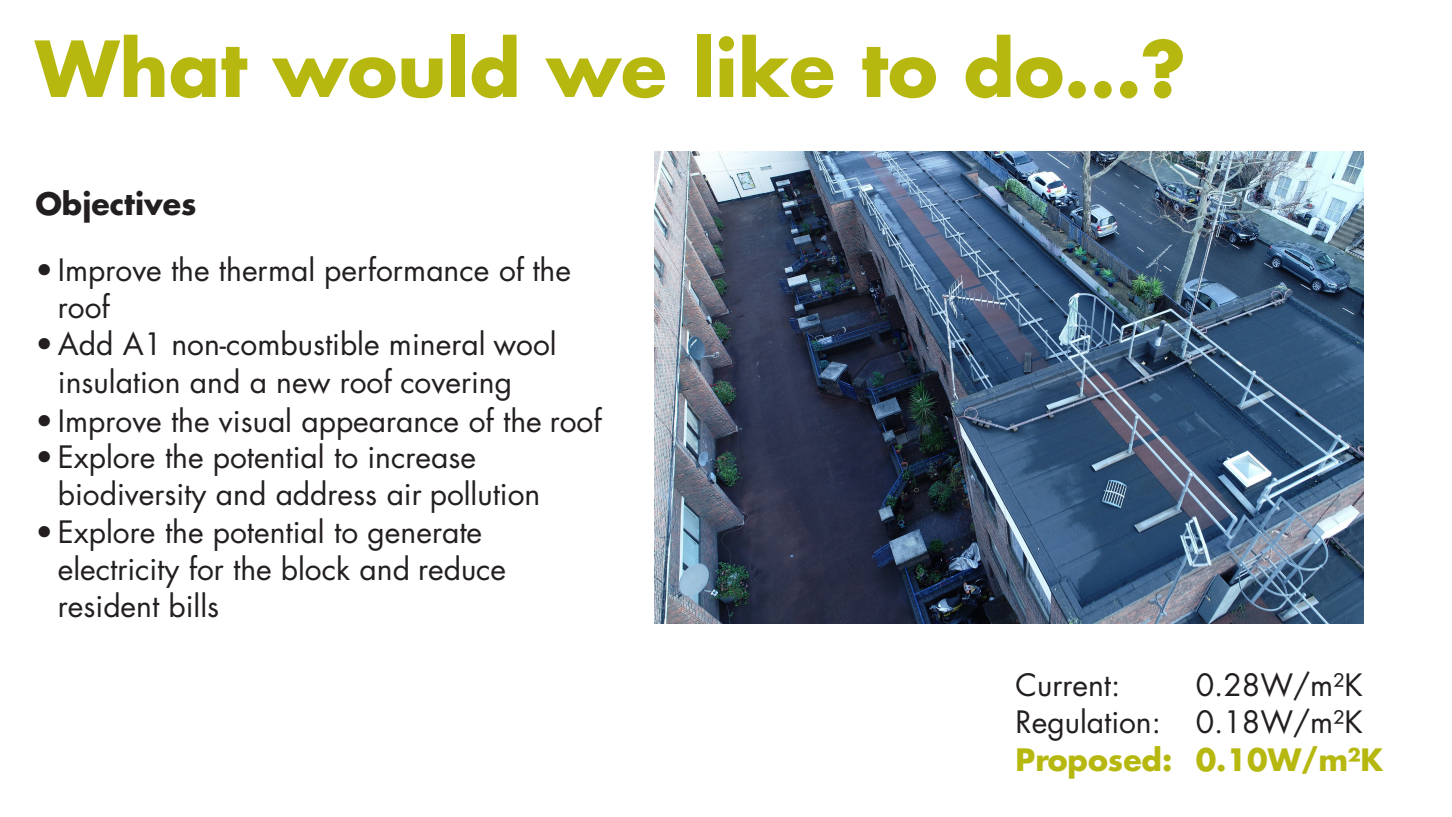
<style>
.page{position:relative;width:1452px;height:817px;background:#fff}
.page>*{position:absolute;margin:0;border:0;box-sizing:border-box;transform-origin:0 0}
.t1{font:700 75px "Futura Std";color:#b6b810}
.t2{font:30px/37.4px "Futura Std";color:#231f20}
.t3{font:700 30px "Futura Std";color:#b6b810}
.t4{font:700 30px "Futura Std";color:#231f20}
</style>
<div class="page">
<img style="left:655px;top:151px;width:707px;height:472px">
<h2 class="t1" style="left:35px;top:19px;width:1152px">What would we like to do...?</h2>
<p class="t4" style="left:35px;top:183px;width:163px">Objectives</p>
<p class="t2" style="left:58px;top:251px;width:514px;text-indent:-22px">• Improve the thermal performance of the roof</p>
<p class="t2" style="left:58px;top:326px;width:500px;text-indent:-22px">• Add A1 non-combustible mineral wool insulation and a new roof covering</p>
<p class="t2" style="left:35px;top:402px;width:567px">• Improve the visual appearance of the roof</p>
<p class="t2" style="left:58px;top:438px;width:484px;text-indent:-22px">• Explore the potential to increase biodiversity and address air pollution</p>
<p class="t2" style="left:58px;top:513px;width:450px;text-indent:-22px">• Explore the potential to generate electricity for the block and reduce resident bills</p>
<p class="t2" style="left:1015px;top:666px;width:106px">Current:</p>
<p class="t2" style="left:1195px;top:666px;width:168px">0.28W/m²K</p>
<p class="t2" style="left:1015px;top:704px;width:348px">Regulation: 0.18W/m²K</p>
<p class="t3" style="left:1015px;top:739px;width:369px">Proposed: 0.10W/m²K</p>
</div>
